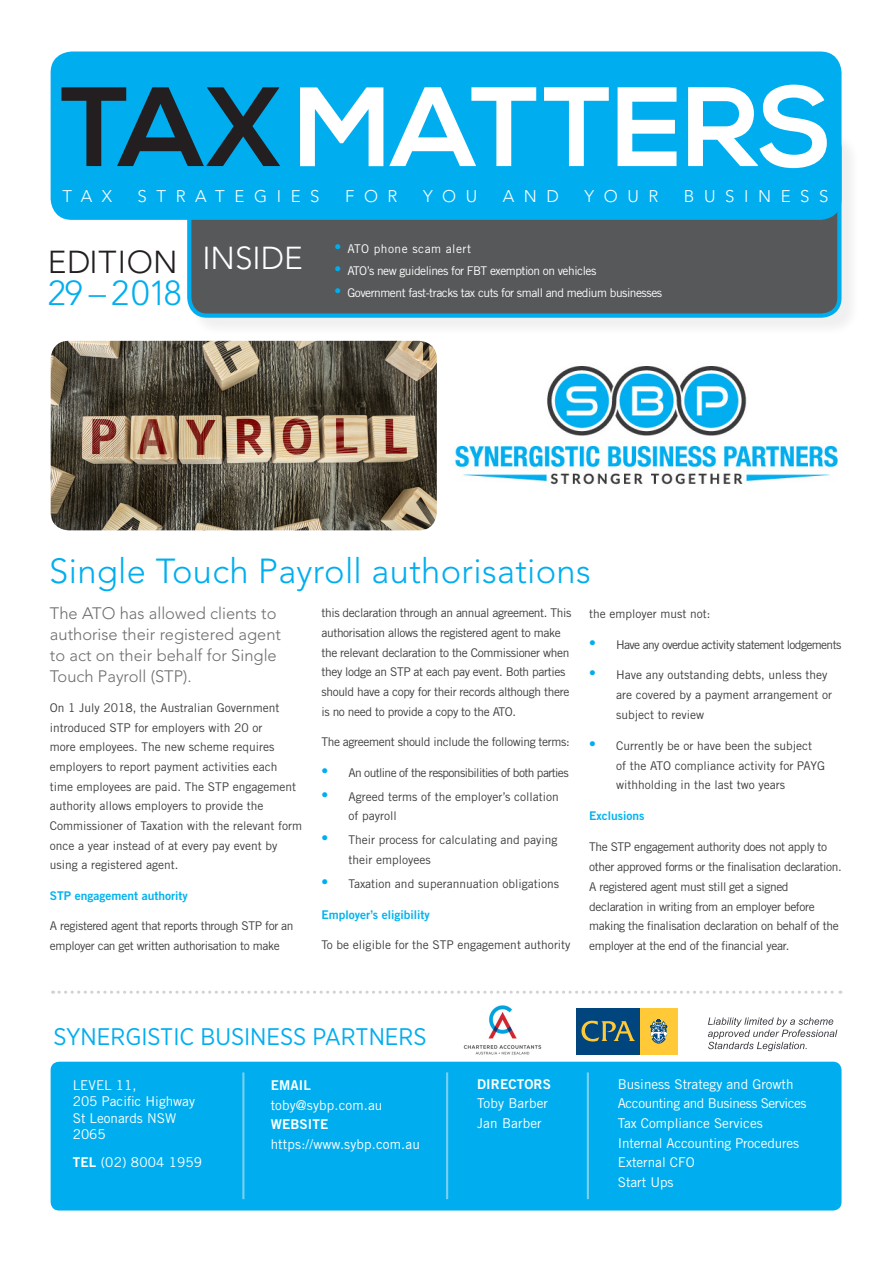
<style>
.page{position:relative;width:893px;height:1263px;background:#fff}
.page>*{position:absolute;margin:0;border:0;box-sizing:border-box;transform-origin:0 0}
.Title_-_Article{font:700 112.5px "Nexa";color:#fff}
.Body_Text{font:300 34.5px "Avenir LT Std";letter-spacing:.01em;color:#00aeef}
.Title_-_Article-2{font:300 34.5px "Avenir LT Std";letter-spacing:-.02em;color:#00aeef}
.Title_-_Article-3{font:300 31.5px "Avenir LT Std";letter-spacing:.02em;color:#231f20}
.Title_-_Article-4{font:300 31.5px "Avenir LT Std";color:#fff}
.t1{font:24px "Gotham Narrow";color:#00aeef}
.t2{font:300 16.8px "Avenir LT Std";letter-spacing:.57em;color:#fff}
.t3{font:300 16.5px/21px "Avenir LT Std";color:#6c6d70}
.t4{font:13.5px/19.5px "Trade Gothic LT Std";color:#fff}
.t5{font:13.5px "Trade Gothic LT Std";letter-spacing:-.03em;color:#fff}
.Body_Text-2{font:12px/19.6px "Trade Gothic LT Std";color:#3e3e3f}
.Body_Text-3{font:12px/19.6px "Trade Gothic LT Std";letter-spacing:-.03em;color:#3e3e3f}
.t6{font:12px "Trade Gothic LT Std";letter-spacing:-.04em;color:#fff}
.Body_Text-4{font:12px "Trade Gothic LT Std";letter-spacing:-.05em;color:#3e3e3f}
.Body_Text-5{font:12px "Trade Gothic LT Std Bd 2";color:#00b3ef}
.t7{font:12px "Trade Gothic LT Std";letter-spacing:.04em;color:#fff}
.s1{color:#231f20}
.s2{font-family:"Trade Gothic LT Std";font-weight:400}
.s3{font-family:"Myriad Pro";font-size:24px;color:#00aeef}
.s4{font-family:"Trade Gothic LT Std Bd 2"}
</style>
<div class="page">
<div style="left:189px;top:130px;width:671px;height:206px;background:#f4f4f4"></div>
<div style="left:189px;top:130px;width:650px;height:186px;background:#57585a;border-radius:18px"></div>
<div style="left:187px;top:128px;width:654px;height:190px;border:4px solid #00aeef;border-radius:18px"></div>
<div style="left:51px;top:52px;width:790px;height:168px;background:#00aeef;border-radius:21px"></div>
<img style="left:51px;top:341px;width:386px;height:189px">
<img style="left:454px;top:366px;width:386px;height:119px">
<div style="left:51px;top:1062px;width:790px;height:148px;background:#00aeef;border-radius:9px"></div>
<hr style="left:242px;top:1072px;width:2px;height:127px;background:#f2f3f4">
<hr style="left:446px;top:1072px;width:2px;height:127px;background:#f2f3f4">
<hr style="left:587px;top:1072px;width:2px;height:127px;background:#f2f3f4">
<div style="left:576px;top:1008px;width:64px;height:46px;background:#01457f"></div>
<div style="left:640px;top:1008px;width:37px;height:46px;background:#ffc938"></div>
<svg style="left:581px;top:1021px;width:54px;height:20px"></svg>
<svg style="left:650px;top:1019px;width:18px;height:24px"></svg>
<img style="left:463px;top:1005px;width:79px;height:50px">
<svg style="left:708px;top:1017px;width:129px;height:34px"></svg>
<svg style="left:53px;top:990px;width:788px;height:4px"></svg>
<p class="Title_-_Article" style="left:61px;top:62px;width:774px"><span class="s1">TAX</span>MATTERS</p>
<p class="t2" style="left:63px;top:187px;width:51px">TAX</p>
<p class="t2" style="left:138px;top:187px;width:184px">STRATEGIES</p>
<p class="t2" style="left:345px;top:187px;width:54px">FOR</p>
<p class="t2" style="left:423px;top:187px;width:56px">YOU</p>
<p class="t2" style="left:503px;top:187px;width:58px">AND</p>
<p class="t2" style="left:584px;top:187px;width:75px">YOUR</p>
<p class="t2" style="left:684px;top:187px;width:146px">BUSINESS</p>
<p class="Title_-_Article-3" style="left:48px;top:244px;width:132px">EDITION</p>
<p class="Title_-_Article-4" style="left:202px;top:239px;width:102px">INSIDE</p>
<p class="Title_-_Article-2" style="left:48px;top:272px;width:136px">29 <span class="s2">–</span> 2018</p>
<p class="t7" style="left:335px;top:242px;width:138px"><span class="s3">•</span> ATO phone scam alert</p>
<p class="t6" style="left:335px;top:264px;width:263px"><span class="s3">•</span> ATO’s new guidelines for FBT exemption on vehicles</p>
<p class="t6" style="left:335px;top:286px;width:329px"><span class="s3">•</span> Government fast-tracks tax cuts for small and medium businesses</p>
<p class="Body_Text" style="left:49px;top:551px;width:543px">Single Touch Payroll authorisations</p>
<p class="t3" style="left:50px;top:603px;width:233px">The ATO has allowed clients to authorise their registered agent to act on their behalf for Single<br>Touch Payroll (STP).</p>
<p class="Body_Text-2" style="left:50px;top:698px;width:254px">On 1 July 2018, the Australian Government introduced STP for employers with 20 or<br>more employees. The new scheme requires employers to report payment activities each time employees are paid. The STP engagement authority allows employers to provide the Commissioner of Taxation with the relevant form once a year instead of at every pay event by using a registered agent.</p>
<p class="Body_Text-5" style="left:50px;top:888px;width:139px">STP engagement authority</p>
<p class="Body_Text-3" style="left:50px;top:916px;width:245px">A registered agent that reports through STP for an employer can get written authorisation to make</p>
<p class="Body_Text-3" style="left:321px;top:603px;width:252px">this declaration through an annual agreement. This authorisation allows the registered agent to make the relevant declaration to the Commissioner when they lodge an STP at each pay event. Both parties should have a copy for their records although there is no need to provide a copy to the ATO.</p>
<p class="Body_Text-3" style="left:321px;top:732px;width:250px">The agreement should include the following terms:</p>
<p class="Body_Text-4" style="left:321px;top:765px;width:249px"><span class="s3">•</span> An outline of the responsibilities of both parties</p>
<p class="Body_Text-2" style="left:348px;top:786px;width:212px;text-indent:-27px"><span class="s3">•</span> Agreed terms of the employer’s collation of payroll</p>
<p class="Body_Text-2" style="left:348px;top:830px;width:210px;text-indent:-27px"><span class="s3">•</span> Their process for calculating and paying their employees</p>
<p class="Body_Text-2" style="left:321px;top:874px;width:239px"><span class="s3">•</span> Taxation and superannuation obligations</p>
<p class="Body_Text-5" style="left:321px;top:907px;width:110px">Employer’s eligibility</p>
<p class="Body_Text-2" style="left:321px;top:935px;width:251px">To be eligible for the STP engagement authority</p>
<p class="Body_Text-2" style="left:589px;top:604px;width:123px">the employer must not:</p>
<p class="Body_Text-4" style="left:589px;top:637px;width:254px"><span class="s3">•</span> Have any overdue activity statement lodgements</p>
<p class="Body_Text-2" style="left:616px;top:665px;width:217px;text-indent:-27px"><span class="s3">•</span> Have any outstanding debts, unless they are covered by a payment arrangement or subject to review</p>
<p class="Body_Text-2" style="left:616px;top:735px;width:210px;text-indent:-27px"><span class="s3">•</span> Currently be or have been the subject of the ATO compliance activity for PAYG withholding in the last two years</p>
<p class="Body_Text-5" style="left:589px;top:808px;width:57px">Exclusions</p>
<p class="Body_Text-3" style="left:589px;top:836px;width:254px">The STP engagement authority does not apply to other approved forms or the finalisation declaration.<br>A registered agent must still get a signed declaration in writing from an employer before making the finalisation declaration on behalf of the employer at the end of the financial year.</p>
<p class="t1" style="left:54px;top:1022px;width:375px">SYNERGISTIC BUSINESS PARTNERS</p>
<p class="t4" style="left:73px;top:1077px;width:124px;line-height:16.2px">LEVEL 11,<br>205 Pacific Highway<br>St Leonards NSW<br>2065</p>
<p class="t4" style="left:73px;top:1152px;width:131px"><span class="s4">TEL</span> (02) 8004 1959</p>
<p class="t4" style="left:477px;top:1074px;width:75px"><span class="s4">DIRECTORS<br></span>Toby Barber<br>Jan Barber</p>
<p class="t4" style="left:271px;top:1075px;width:151px"><span class="s4">EMAIL </span>toby@sybp.com.au<br><span class="s4">WEBSITE </span>https://www.sybp.com.au</p>
<p class="t4" style="left:618px;top:1074px;width:177px">Business Strategy and Growth</p>
<p class="t5" style="left:618px;top:1095px;width:190px">Accounting and Business Services</p>
<p class="t4" style="left:618px;top:1113px;width:146px">Tax Compliance Services</p>
<p class="t4" style="left:618px;top:1133px;width:183px">Internal Accounting Procedures</p>
<p class="t4" style="left:618px;top:1152px;width:78px">External CFO</p>
<p class="t4" style="left:618px;top:1172px;width:57px">Start Ups</p>
</div>
